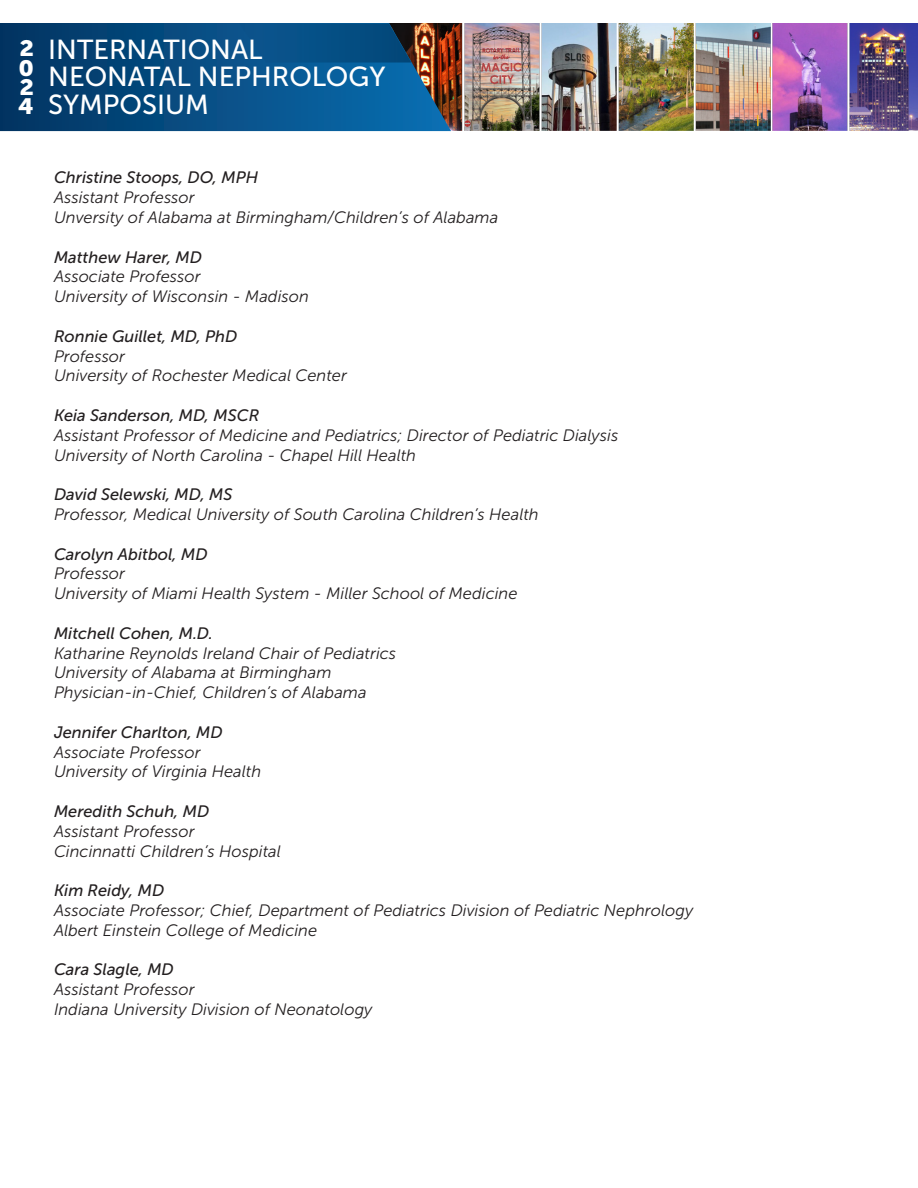
<style>
.page{position:relative;width:918px;height:1188px;background:#fff}
.page>*{position:absolute;margin:0;border:0;box-sizing:border-box;transform-origin:0 0}
.t1{font:27.45px/27.5px "Museo Sans 500";color:#fff}
.t2{font:22.05px/19.2px "Museo Sans 900";color:#fff;text-align:justify;scale:1.1 1}
.t3{font:italic 16.5px "Museo Sans 300";color:#231f20}
.t4{font:italic 16.5px "Museo Sans 500";color:#231f20}
</style>
<div class="page">
<img style="left:451px;top:23px;width:467px;height:108px">
<svg style="left:0;top:23px;width:451px;height:108px;background:#0f4c7c"></svg>
<img style="left:245px;top:24px;width:166px;height:39px">
<svg style="left:239px;top:24px;width:6px;height:7px"></svg>
<h2 class="t2" style="left:18px;top:39px;width:16px">2<br>0<br>2<br>4</h2>
<h1 class="t1" style="left:48px;top:36px;width:339px">INTERNATIONAL<br>NEONATAL NEPHROLOGY<br>SYMPOSIUM</h1>
<p class="t4" style="left:54px;top:169px;width:206px">Christine Stoops, DO, MPH</p>
<p class="t3" style="left:54px;top:189px;width:142px">Assistant Professor</p>
<p class="t3" style="left:54px;top:208px;width:446px">Unversity of Alabama at Birmingham/Children’s of Alabama</p>
<p class="t4" style="left:54px;top:248px;width:150px">Matthew Harer, MD</p>
<p class="t3" style="left:54px;top:268px;width:148px">Associate Professor</p>
<p class="t3" style="left:54px;top:288px;width:256px">University of Wisconsin - Madison</p>
<p class="t4" style="left:54px;top:327px;width:185px">Ronnie Guillet, MD, PhD</p>
<p class="t3" style="left:54px;top:347px;width:73px">Professor</p>
<p class="t3" style="left:54px;top:367px;width:294px">University of Rochester Medical Center</p>
<p class="t4" style="left:54px;top:406px;width:207px">Keia Sanderson, MD, MSCR</p>
<p class="t3" style="left:54px;top:426px;width:566px">Assistant Professor of Medicine and Pediatrics; Director of Pediatric Dialysis</p>
<p class="t3" style="left:54px;top:446px;width:364px">University of North Carolina - Chapel Hill Health</p>
<p class="t4" style="left:54px;top:485px;width:180px">David Selewski, MD, MS</p>
<p class="t3" style="left:54px;top:505px;width:486px">Professor, Medical University of South Carolina Children’s Health</p>
<p class="t4" style="left:54px;top:545px;width:155px">Carolyn Abitbol, MD</p>
<p class="t3" style="left:54px;top:565px;width:73px">Professor</p>
<p class="t3" style="left:54px;top:585px;width:465px">University of Miami Health System - Miller School of Medicine</p>
<p class="t4" style="left:54px;top:624px;width:160px">Mitchell Cohen, M.D.</p>
<p class="t3" style="left:54px;top:644px;width:344px">Katharine Reynolds Ireland Chair of Pediatrics</p>
<p class="t3" style="left:54px;top:664px;width:279px">University of Alabama at Birmingham</p>
<p class="t3" style="left:54px;top:684px;width:314px">Physician-in-Chief, Children’s of Alabama</p>
<p class="t4" style="left:54px;top:723px;width:170px">Jennifer Charlton, MD</p>
<p class="t3" style="left:54px;top:743px;width:148px">Associate Professor</p>
<p class="t3" style="left:54px;top:763px;width:209px">University of Virginia Health</p>
<p class="t4" style="left:54px;top:802px;width:157px">Meredith Schuh, MD</p>
<p class="t3" style="left:54px;top:822px;width:142px">Assistant Professor</p>
<p class="t3" style="left:54px;top:842px;width:228px">Cincinnatti Children’s Hospital</p>
<p class="t4" style="left:54px;top:881px;width:112px">Kim Reidy, MD</p>
<p class="t3" style="left:54px;top:901px;width:641px">Associate Professor; Chief, Department of Pediatrics Division of Pediatric Nephrology</p>
<p class="t3" style="left:54px;top:921px;width:265px">Albert Einstein College of Medicine</p>
<p class="t4" style="left:54px;top:961px;width:121px">Cara Slagle, MD</p>
<p class="t3" style="left:54px;top:981px;width:142px">Assistant Professor</p>
<p class="t3" style="left:54px;top:1000px;width:320px">Indiana University Division of Neonatology</p>
</div>
